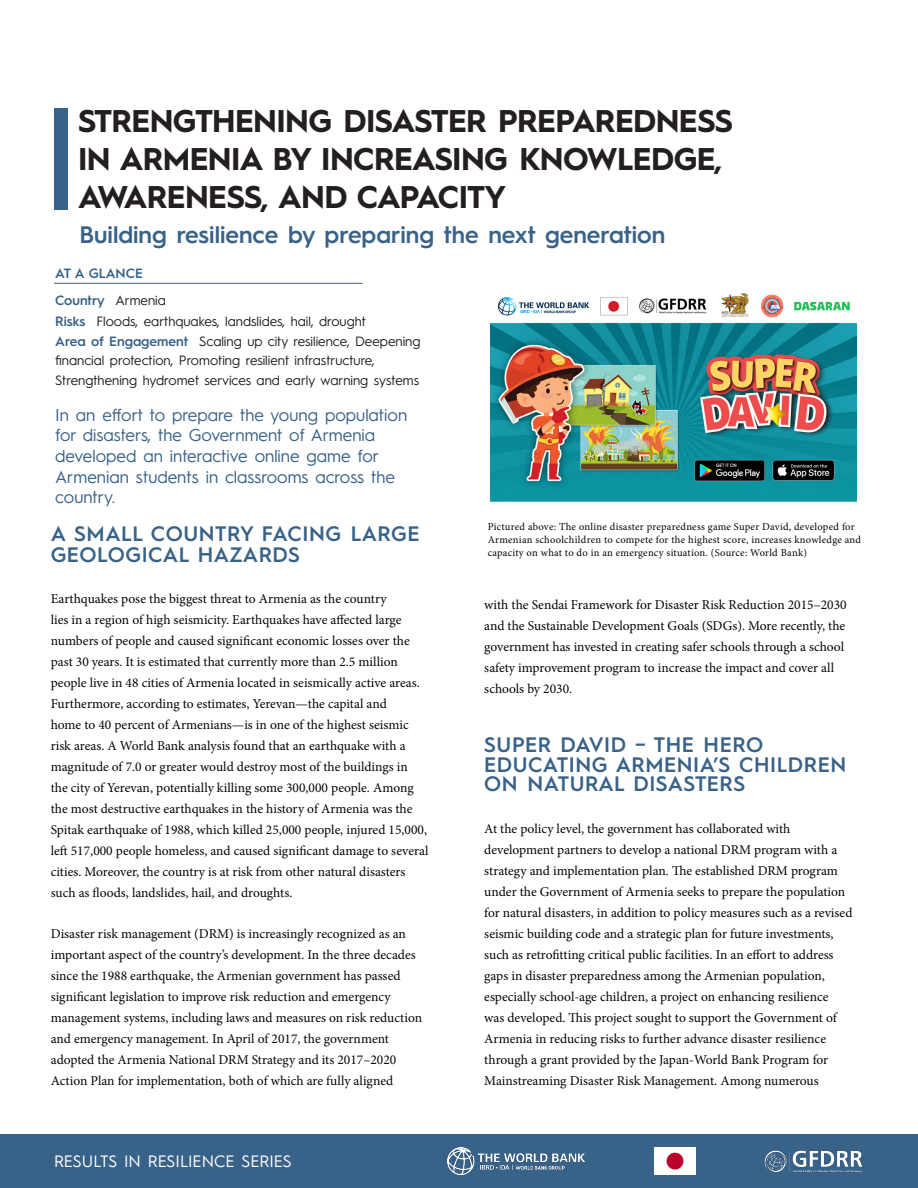
<style>
.page{position:relative;width:918px;height:1188px;background:#fff}
.page>*{position:absolute;margin:0;border:0;box-sizing:border-box;transform-origin:0 0}
.t1{font:700 31.5px/37.8px "Hurme Geometric Sans 1";letter-spacing:-.02em;color:#231f20}
.t2{font:600 24px "Hurme Geometric Sans 1";color:#396288}
.t3{font:600 21px/19.5px "Hurme Geometric Sans 1";letter-spacing:.025em;color:#396288}
.t4{font:17.25px/20.7px "Hurme Geometric Sans 1";color:#396288}
.t5{font:16.5px "Hurme Geometric Sans 1";color:#fff}
.t6{font:13.5px/21px "Minion Pro";color:#040503}
.t7{font:13.5px/19.5px "Hurme Geometric Sans 1";color:#231f20}
.t8{font:600 13.5px "Hurme Geometric Sans 1";color:#396288}
.t9{font:10.5px/12.6px "Minion Pro";letter-spacing:.025em;color:#040503}
.s1{font-weight:400;color:#231f20}
.s2{font-weight:600;color:#396288}
</style>
<div class="page">
<div style="left:54px;top:108px;width:14px;height:101px;background:#396288"></div>
<div style="left:0;top:1134px;width:918px;height:54px;background:#396288"></div>
<hr style="left:54px;top:283px;width:309px;height:1px;background:#396288">
<img style="left:655px;top:1148px;width:40px;height:27px">
<img style="left:764px;top:1150px;width:99px;height:23px">
<img style="left:447px;top:1148px;width:138px;height:26px">
<img style="left:490px;top:293px;width:366px;height:209px">
<p class="t1" style="left:78px;top:100px;width:657px">STRENGTHENING DISASTER PREPAREDNESS<br>IN ARMENIA BY INCREASING KNOWLEDGE,<br>AWARENESS, AND CAPACITY</p>
<p class="t2" style="left:80px;top:218px;width:588px">Building resilience by preparing the next generation</p>
<p class="t8" style="left:55px;top:264px;width:89px">AT A GLANCE</p>
<p class="t8" style="left:55px;top:291px;width:112px">Country <span class="s1">Armenia</span></p>
<p class="t7" style="left:55px;top:310px;width:312px"><span class="s2">Risks</span> Floods, earthquakes, landslides, hail, drought</p>
<p class="t7" style="left:55px;top:331px;width:367px"><span class="s2">Area of Engagement</span> Scaling up city resilience, Deepening financial protection, Promoting resilient infrastructure,<br>Strengthening hydromet services and early warning systems</p>
<p class="t4" style="left:55px;top:403px;width:353px">In an effort to prepare the young population for disasters, the Government of Armenia developed an interactive online game for Armenian students in classrooms across the country.</p>
<p class="t3" style="left:51px;top:522px;width:370px;line-height:21px">A SMALL COUNTRY FACING LARGE<br>GEOLOGICAL HAZARDS</p>
<p class="t6" style="left:51px;top:588px;width:379px">Earthquakes pose the biggest threat to Armenia as the country<br>lies in a region of high seismicity. Earthquakes have affected large numbers of people and caused significant economic losses over the past 30 years. It is estimated that currently more than 2.5 million people live in 48 cities of Armenia located in seismically active areas.<br>Furthermore, according to estimates, Yerevan—the capital and<br>home to 40 percent of Armenians—is in one of the highest seismic risk areas. A World Bank analysis found that an earthquake with a magnitude of 7.0 or greater would destroy most of the buildings in<br>the city of Yerevan, potentially killing some 300,000 people. Among the most destructive earthquakes in the history of Armenia was the Spitak earthquake of 1988, which killed 25,000 people, injured 15,000, left 517,000 people homeless, and caused significant damage to several cities. Moreover, the country is at risk from other natural disasters such as floods, landslides, hail, and droughts.</p>
<p class="t6" style="left:51px;top:924px;width:373px">Disaster risk management (DRM) is increasingly recognized as an important aspect of the country’s development. In the three decades since the 1988 earthquake, the Armenian government has passed significant legislation to improve risk reduction and emergency management systems, including laws and measures on risk reduction and emergency management. In April of 2017, the government adopted the Armenia National DRM Strategy and its 2017–2020<br>Action Plan for implementation, both of which are fully aligned</p>
<p class="t5" style="left:54px;top:1150px;width:239px">RESULTS IN RESILIENCE SERIES</p>
<p class="t9" style="left:488px;top:521px;width:375px">Pictured above: The online disaster preparedness game Super David, developed for<br>Armenian schoolchildren to compete for the highest score, increases knowledge and capacity on what to do in an emergency situation. (Source: World Bank)</p>
<p class="t6" style="left:484px;top:594px;width:364px">with the Sendai Framework for Disaster Risk Reduction 2015–2030 and the Sustainable Development Goals (SDGs). More recently, the government has invested in creating safer schools through a school safety improvement program to increase the impact and cover all schools by 2030.</p>
<p class="t3" style="left:484px;top:734px;width:363px">SUPER DAVID – THE HERO<br>EDUCATING ARMENIA’S CHILDREN<br>ON NATURAL DISASTERS</p>
<p class="t6" style="left:484px;top:819px;width:370px">At the policy level, the government has collaborated with development partners to develop a national DRM program with a strategy and implementation plan. The established DRM program under the Government of Armenia seeks to prepare the population for natural disasters, in addition to policy measures such as a revised seismic building code and a strategic plan for future investments, such as retrofitting critical public facilities. In an effort to address gaps in disaster preparedness among the Armenian population, especially school-age children, a project on enhancing resilience<br>was developed. This project sought to support the Government of Armenia in reducing risks to further advance disaster resilience through a grant provided by the Japan-World Bank Program for Mainstreaming Disaster Risk Management. Among numerous</p>
</div>
